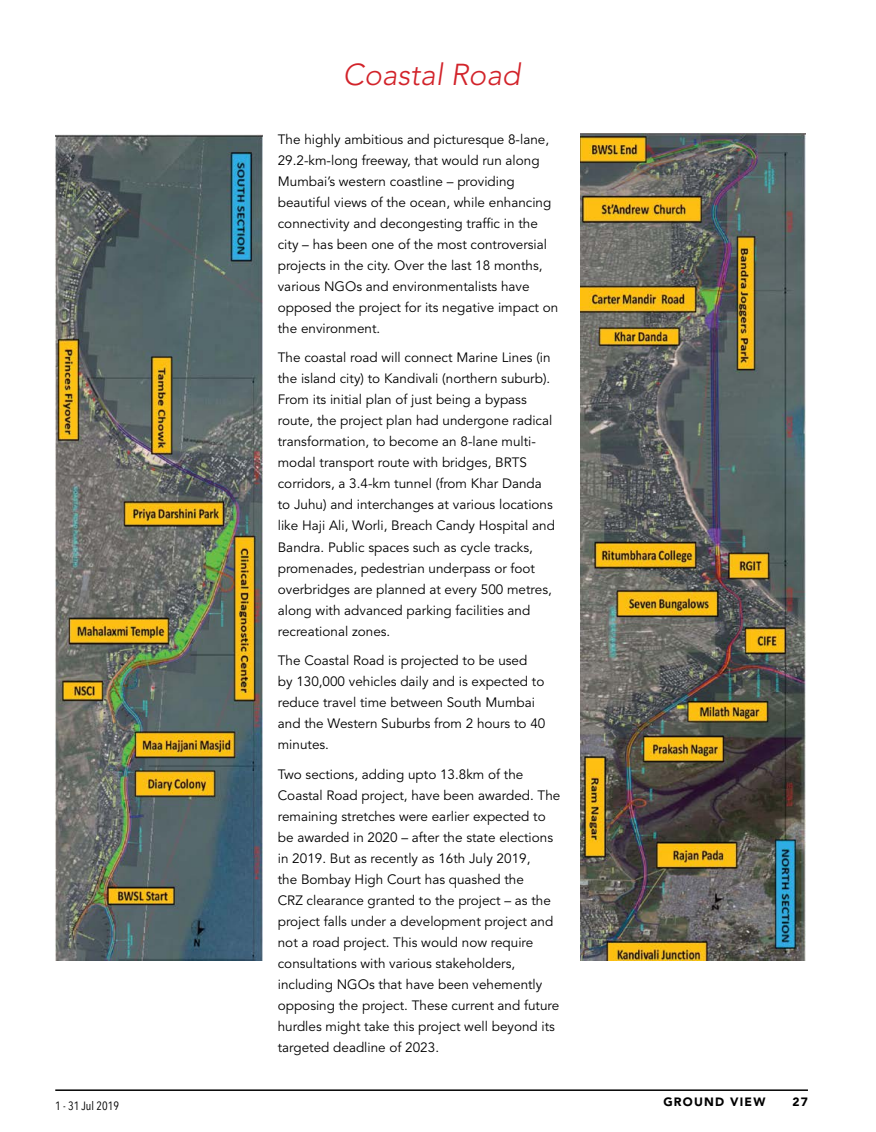
<style>
.page{position:relative;width:876px;height:1132px;background:#fff}
.page>*{position:absolute;margin:0;border:0;box-sizing:border-box;transform-origin:0 0}
.t1{font:italic 300 30px "Avenir LT Std";color:#d2232a}
.t2{font:13.5px/21px "Avenir LT Std";color:#000}
.t3{font:900 12px "Avenir LT Std";letter-spacing:.1em;color:#000}
.t4{font:condensed 12px "Avenir Next LT Pro";color:#000}
</style>
<div class="page">
<hr style="left:55px;top:1089px;width:753px;height:1px;background:#000">
<img style="left:55px;top:135px;width:208px;height:825px">
<img style="left:581px;top:133px;width:225px;height:827px">
<p class="t4" style="left:55px;top:1097px;width:65px">1 - 31 Jul 2019</p>
<h1 class="t1" style="left:343px;top:57px;width:179px">Coastal Road</h1>
<p class="t2" style="left:278px;top:129px;width:282px">The highly ambitious and picturesque 8-lane, 29.2-km-long freeway, that would run along Mumbai’s western coastline – providing beautiful views of the ocean, while enhancing connectivity and decongesting traffic in the city – has been one of the most controversial projects in the city. Over the last 18 months, various NGOs and environmentalists have opposed the project for its negative impact on the environment.</p>
<p class="t2" style="left:278px;top:347px;width:279px">The coastal road will connect Marine Lines (in the island city) to Kandivali (northern suburb).<br>From its initial plan of just being a bypass route, the project plan had undergone radical transformation, to become an 8-lane multi&shy;modal transport route with bridges, BRTS corridors, a 3.4-km tunnel (from Khar Danda to Juhu) and interchanges at various locations like Haji Ali, Worli, Breach Candy Hospital and Bandra. Public spaces such as cycle tracks, promenades, pedestrian underpass or foot overbridges are planned at every 500 metres, along with advanced parking facilities and recreational zones.</p>
<p class="t2" style="left:278px;top:650px;width:269px">The Coastal Road is projected to be used by 130,000 vehicles daily and is expected to reduce travel time between South Mumbai and the Western Suburbs from 2 hours to 40 minutes.</p>
<p class="t2" style="left:278px;top:763px;width:284px">Two sections, adding upto 13.8km of the Coastal Road project, have been awarded. The remaining stretches were earlier expected to be awarded in 2020 – after the state elections in 2019. But as recently as 16th July 2019,<br>the Bombay High Court has quashed the<br>CRZ clearance granted to the project – as the project falls under a development project and not a road project. This would now require consultations with various stakeholders, including NGOs that have been vehemently opposing the project. These current and future hurdles might take this project well beyond its targeted deadline of 2023.</p>
<p class="t3" style="left:663px;top:1094px;width:103px">GROUND VIEW</p>
<p class="t3" style="left:792px;top:1094px;width:17px">27</p>
</div>
